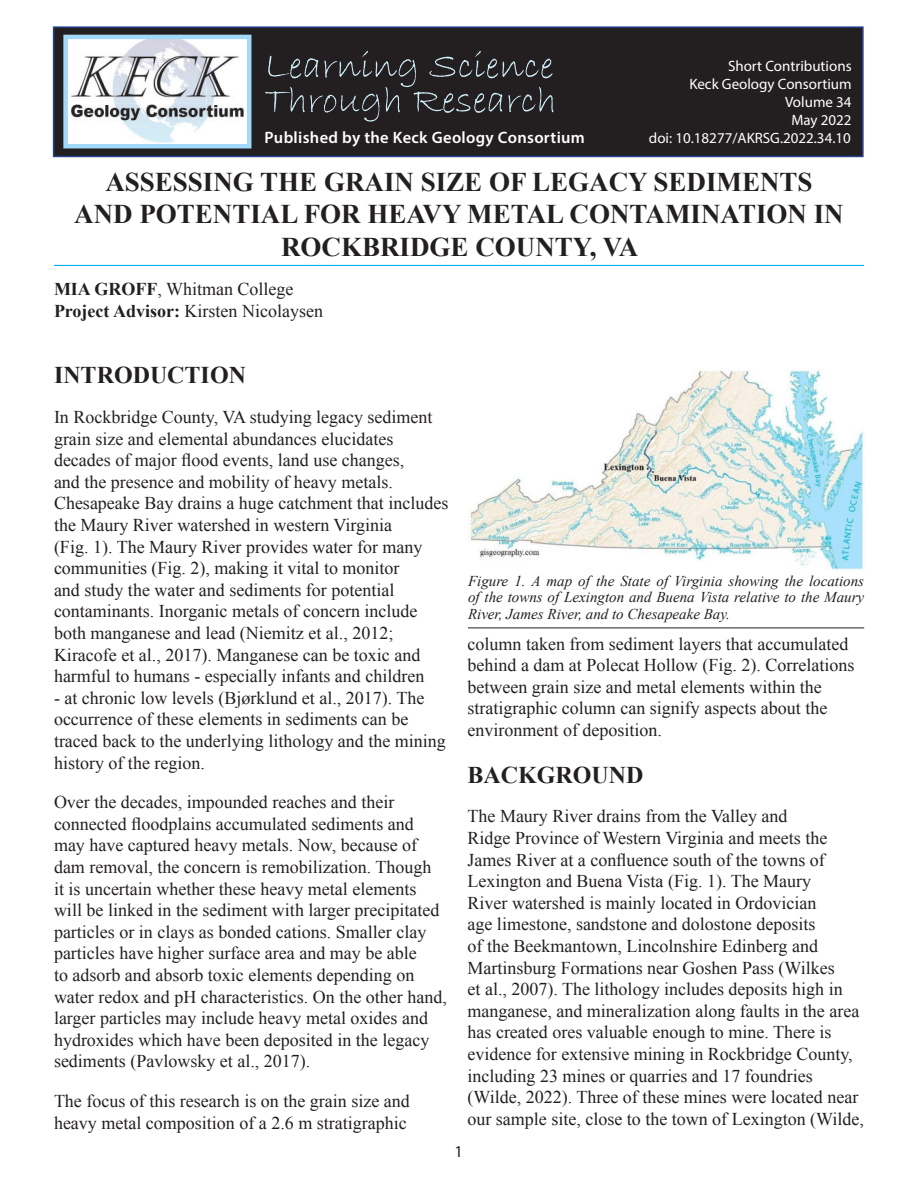
<style>
.page{position:relative;width:918px;height:1188px;background:#fff}
.page>*{position:absolute;margin:0;border:0;box-sizing:border-box;transform-origin:0 0}
.t1{font:700 27px/32.4px "Times New Roman";color:#231f20;text-align:center}
.t2{font:700 24px "Times New Roman";color:#231f20}
.t3{font:18px/21.6px "Times New Roman";color:#231f20}
.t4{font:600 16.5px "Myriad Pro";letter-spacing:.02em;color:#fff}
.t5{font:16.5px "Myriad Pro";color:#231f20}
.t6{font:italic 15px/16.5px "Times New Roman";color:#231f20;text-align:justify}
.t7{font:15px/18px "Myriad Pro";color:#fff;text-align:right}
.s1{font-weight:700}
</style>
<div class="page">
<div style="left:54px;top:27px;width:809px;height:129px;background:#231f20"></div>
<div style="left:53px;top:26px;width:811px;height:131px;border:2px solid #253f8e"></div>
<img style="left:69px;top:41px;width:176px;height:101px">
<div style="left:63px;top:35px;width:188px;height:113px;border:5px solid #a2d8f9"></div>
<svg style="left:265px;top:51px;width:288px;height:71px"></svg>
<hr style="left:54px;top:265px;width:810px;height:1px;background:#00aeef">
<hr style="left:468px;top:628px;width:396px;height:1px;background:#231f20">
<img style="left:468px;top:370px;width:396px;height:200px">
<p class="t4" style="left:265px;top:131px;width:322px">Published by the Keck Geology Consortium</p>
<p class="t7" style="left:689px;top:58px;width:164px">Short Contributions<br>Keck Geology Consortium<br>Volume 34<br>May 2022</p>
<p class="t7" style="left:649px;top:129px;width:203px">doi: 10.18277/AKRSG.2022.34.10</p>
<h1 class="t1" style="left:74px;top:169px;width:771px">ASSESSING THE GRAIN SIZE OF LEGACY SEDIMENTS<br>AND POTENTIAL FOR HEAVY METAL CONTAMINATION IN<br>ROCKBRIDGE COUNTY, VA</h1>
<p class="t3" style="left:54px;top:280px;width:271px"><span class="s1">MIA GROFF</span>, Whitman College<br><span class="s1">Project Advisor:</span> Kirsten Nicolaysen</p>
<h2 class="t2" style="left:54px;top:367px;width:193px">INTRODUCTION</h2>
<p class="t3" style="left:54px;top:408px;width:396px">In Rockbridge County, VA studying legacy sediment grain size and elemental abundances elucidates decades of major flood events, land use changes,<br>and the presence and mobility of heavy metals.<br>Chesapeake Bay drains a huge catchment that includes the Maury River watershed in western Virginia<br>(Fig. 1). The Maury River provides water for many communities (Fig. 2), making it vital to monitor<br>and study the water and sediments for potential contaminants. Inorganic metals of concern include both manganese and lead (Niemitz et al., 2012; Kiracofe et al., 2017). Manganese can be toxic and harmful to humans - especially infants and children</p>
<p class="t3" style="left:54px;top:687px;width:393px">- at chronic low levels (Bjørklund et al., 2017). The occurrence of these elements in sediments can be traced back to the underlying lithology and the mining history of the region.</p>
<p class="t3" style="left:54px;top:791px;width:394px">Over the decades, impounded reaches and their connected floodplains accumulated sediments and may have captured heavy metals. Now, because of dam removal, the concern is remobilization. Though<br>it is uncertain whether these heavy metal elements will be linked in the sediment with larger precipitated particles or in clays as bonded cations. Smaller clay particles have higher surface area and may be able<br>to adsorb and absorb toxic elements depending on water redox and pH characteristics. On the other hand, larger particles may include heavy metal oxides and hydroxides which have been deposited in the legacy sediments (Pavlowsky et al., 2017).</p>
<p class="t3" style="left:54px;top:1090px;width:357px">The focus of this research is on the grain size and heavy metal composition of a 2.6 m stratigraphic</p>
<p class="t6" style="left:468px;top:574px;width:398px">Figure 1. A map of the State of Virginia showing the locations of the towns of Lexington and Buena Vista relative to the Maury River, James River, and to Chesapeake Bay.</p>
<p class="t3" style="left:468px;top:635px;width:388px">column taken from sediment layers that accumulated behind a dam at Polecat Hollow (Fig. 2). Correlations between grain size and metal elements within the stratigraphic column can signify aspects about the environment of deposition.</p>
<h2 class="t2" style="left:468px;top:767px;width:177px">BACKGROUND</h2>
<p class="t3" style="left:468px;top:805px;width:398px">The Maury River drains from the Valley and<br>Ridge Province of Western Virginia and meets the James River at a confluence south of the towns of Lexington and Buena Vista (Fig. 1). The Maury<br>River watershed is mainly located in Ordovician<br>age limestone, sandstone and dolostone deposits<br>of the Beekmantown, Lincolnshire Edinberg and Martinsburg Formations near Goshen Pass (Wilkes<br>et al., 2007). The lithology includes deposits high in manganese, and mineralization along faults in the area has created ores valuable enough to mine. There is evidence for extensive mining in Rockbridge County, including 23 mines or quarries and 17 foundries (Wilde, 2022). Three of these mines were located near our sample site, close to the town of Lexington (Wilde,</p>
<p class="t5" style="left:454px;top:1142px;width:10px">1</p>
</div>
